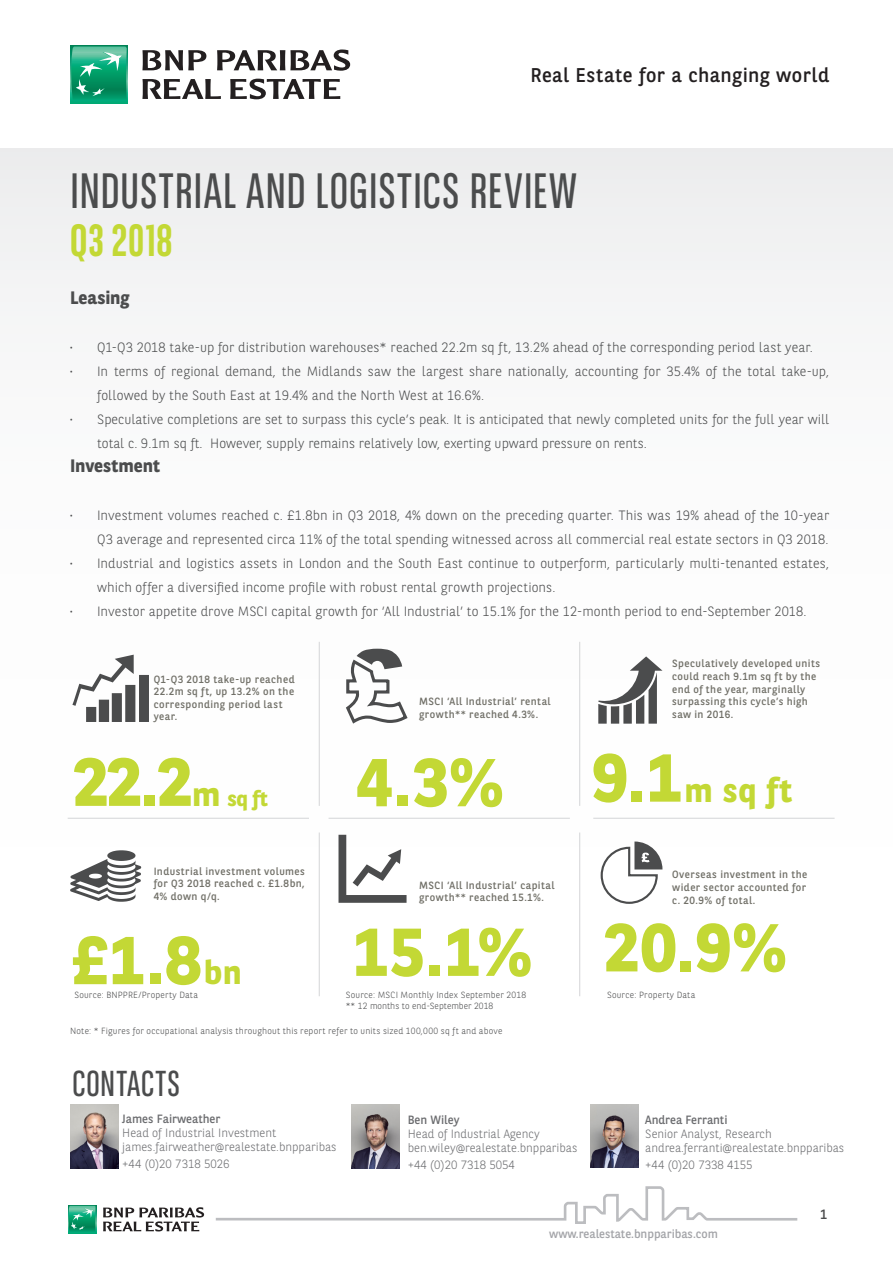
<style>
.page{position:relative;width:893px;height:1263px;background:#fff}
.page>*{position:absolute;margin:0;border:0;box-sizing:border-box;transform-origin:0 0}
._1_Headline{font:700 67.5px "BNPP Sans";color:#c3d835}
._1_Headline-2{font:700 67.5px "BNPP Sans";color:#c3d835}
._1_Headline-3{font:49.5px "BNPP Sans Condensed";letter-spacing:.02em;color:#4b4c4d}
._1_Headline-4{font:700 45px "BNPP Sans Condensed";letter-spacing:.02em;color:#c3d835}
._1_Headline-5{font:36px "BNPP Sans Condensed";letter-spacing:.025em;color:#4b4c4d}
._1_Headline-6{font:700 33px "BNPP Sans";color:#c3d835}
.t1{font:19.8px "BNPP Sans";letter-spacing:.025em;color:#231f20}
._1_Headline-7{font:700 18px "BNPP Sans";color:#4b4c4d}
.t2{font:300 13.5px/24px "BNPP Sans";letter-spacing:.005em;color:#4b4c4d}
.t3{font:13.5px "BNPP Sans";color:#4b4c4d}
.NAME{font:300 12px/14.2px "BNPP Sans";color:#6c6d70}
.t4{font:12px "BNPP Sans";color:#a4a5a9}
._1_Headline-8{font:10.5px/12.6px "BNPP Sans";letter-spacing:.045em;color:#717068}
._1_Headline-9{font:300 9px "BNPP Sans";letter-spacing:.02em;color:#4b4c4d}
._1_Headline-10{font:300 9px "BNPP Sans";color:#4b4c4d}
.s1{font-family:"BNPP Sans Condensed"}
.s2{font-size:33px}
.s3{font-size:21px}
.s4{font-size:67.5px}
.s5{font-style:inherit}
.s6{font-weight:400}
</style>
<div class="page">
<div style="left:0;top:149px;width:893px;height:1114px;background:linear-gradient(to right,#fbfbfb,#fbfbfb)"></div>
<div style="left:70px;top:45px;width:58px;height:58px;background:linear-gradient(to right,#00ab79,#00ab79)"></div>
<svg style="left:71px;top:47px;width:56px;height:54px;background:#2cab82"></svg>
<svg style="left:142px;top:50px;width:64px;height:20px"></svg>
<svg style="left:217px;top:49px;width:133px;height:22px"></svg>
<svg style="left:142px;top:79px;width:79px;height:20px"></svg>
<svg style="left:230px;top:79px;width:110px;height:20px"></svg>
<svg style="left:213px;top:1184px;width:587px;height:41px"></svg>
<svg style="left:68px;top:1205px;width:28px;height:28px"></svg>
<svg style="left:69px;top:1206px;width:27px;height:26px"></svg>
<svg style="left:103px;top:1207px;width:101px;height:24px"></svg>
<hr style="left:645px;top:1126px;width:221px;height:2px;background:#fff">
<hr style="left:122px;top:1125px;width:221px;height:2px;background:#fff">
<img style="left:70px;top:1104px;width:48px;height:64px">
<hr style="left:408px;top:1126px;width:179px;height:2px;background:#fff">
<hr style="left:68px;top:818px;width:241px;height:1px;background:#d4d5d7">
<hr style="left:329px;top:818px;width:241px;height:1px;background:#d4d5d7">
<hr style="left:593px;top:818px;width:242px;height:1px;background:#d4d5d7">
<hr style="left:319px;top:642px;width:1px;height:164px;background:#d4d5d7">
<hr style="left:579px;top:642px;width:1px;height:164px;background:#d4d5d7">
<hr style="left:319px;top:832px;width:1px;height:164px;background:#d4d5d7">
<hr style="left:579px;top:832px;width:1px;height:164px;background:#d4d5d7">
<svg style="left:72px;top:655px;width:77px;height:67px"></svg>
<svg style="left:598px;top:656px;width:64px;height:68px"></svg>
<svg style="left:344px;top:649px;width:66px;height:77px"></svg>
<svg style="left:338px;top:835px;width:69px;height:68px"></svg>
<svg style="left:599px;top:841px;width:63px;height:64px"></svg>
<svg style="left:70px;top:850px;width:71px;height:52px"></svg>
<img style="left:351px;top:1104px;width:49px;height:64px">
<img style="left:590px;top:1104px;width:48px;height:64px">
<h3 class="t1" style="left:530px;top:61px;width:300px">Real Estate for a changing world</h3>
<p class="_1_Headline-3" style="left:70px;top:160px;width:508px">INDUSTRIAL AND LOGISTICS REVIEW</p>
<p class="_1_Headline-4" style="left:70px;top:214px;width:104px">Q3 2018</p>
<p class="_1_Headline-7" style="left:70px;top:285px;width:61px">Leasing</p>
<p class="t2" style="left:70px;top:334px;width:744px"><span class="s1">•</span> Q1-Q3 2018 take-up for distribution warehouses* reached 22.2m sq ft, 13.2% ahead of the corresponding period last year.</p>
<p class="t2" style="left:97px;top:358px;width:733px;text-indent:-27px"><span class="s1">•</span> In terms of regional demand, the Midlands saw the largest share nationally, accounting for 35.4% of the total take-up, followed by the South East at 19.4% and the North West at 16.6%.</p>
<p class="t2" style="left:97px;top:406px;width:734px;text-indent:-27px"><span class="s1">•</span> Speculative completions are set to surpass this cycle’s peak. It is anticipated that newly completed units for the full year will total c. 9.1m sq ft. However, supply remains relatively low, exerting upward pressure on rents.</p>
<p class="_1_Headline-7" style="left:70px;top:453px;width:91px">Investment</p>
<p class="t2" style="left:70px;top:502px;width:761px;text-align:right"><span class="s1">•</span> Investment volumes reached c. £1.8bn in Q3 2018, 4% down on the preceding quarter. This was 19% ahead of the 10-year<br>Q3 average and represented circa 11% of the total spending witnessed across all commercial real estate sectors in Q3 2018.</p>
<p class="t2" style="left:97px;top:550px;width:733px;text-indent:-27px"><span class="s1">•</span> Industrial and logistics assets in London and the South East continue to outperform, particularly multi-tenanted estates, which offer a diversified income profile with robust rental growth projections.</p>
<p class="t2" style="left:70px;top:598px;width:738px"><span class="s1">•</span> Investor appetite drove MSCI capital growth for ‘All Industrial’ to 15.1% for the 12-month period to end-September 2018.</p>
<p class="_1_Headline-8" style="left:154px;top:672px;width:142px">Q1-Q3 2018 take-up reached<br>22.2m sq ft, up 13.2% on the corresponding period last year.</p>
<p class="_1_Headline-8" style="left:419px;top:695px;width:133px">MSCI ‘All Industrial’ rental growth** reached 4.3%.</p>
<p class="_1_Headline-8" style="left:672px;top:657px;width:150px">Speculatively developed units could reach 9.1m sq ft by the end of the year, marginally surpassing this cycle’s high saw in 2016.</p>
<p class="_1_Headline" style="left:73px;top:736px;width:196px">22.2<span class="s2">m</span> <span class="s3">sq ft</span></p>
<p class="_1_Headline-6" style="left:592px;top:768px;width:201px"><span class="s4">9.1</span>m sq ft</p>
<p class="_1_Headline" style="left:357px;top:737px;width:148px">4.3%</p>
<p class="_1_Headline-8" style="left:154px;top:864px;width:153px;text-align:justify">Industrial investment volumes for Q3 2018 reached c. £1.8bn, 4% down q/q.</p>
<p class="_1_Headline" style="left:72px;top:914px;width:171px">£1.8<span class="s2">bn</span></p>
<p class="_1_Headline-8" style="left:419px;top:878px;width:137px">MSCI ‘All Industrial’ capital growth** reached 15.1%.</p>
<p class="_1_Headline-8" style="left:672px;top:868px;width:137px;text-align:justify">Overseas investment in the wider sector accounted for c. 20.9% of total.</p>
<p class="_1_Headline" style="left:352px;top:906px;width:181px">15.1<span class="s5">%</span></p>
<p class="_1_Headline-2" style="left:604px;top:902px;width:184px">20.9%</p>
<p class="_1_Headline-9" style="left:346px;top:989px;width:182px">Source: MSCI Monthly Index September 2018</p>
<p class="_1_Headline-10" style="left:346px;top:999px;width:149px">** 12 months to end-September 2018</p>
<p class="_1_Headline-9" style="left:74px;top:989px;width:125px">Source: BNPPRE/Property Data</p>
<p class="_1_Headline-9" style="left:607px;top:989px;width:90px">Source: Property Data</p>
<p class="_1_Headline-9" style="left:70px;top:1025px;width:434px">Note: * Figures for occupational analysis throughout this report refer to units sized 100,000 sq ft and above</p>
<p class="_1_Headline-5" style="left:72px;top:1061px;width:109px">CONTACTS</p>
<p class="NAME" style="left:122px;top:1111px;width:216px"><span class="s6">James Fairweather<br></span>Head of Industrial Investment james.fairweather@realestate.bnpparibas</p>
<p class="NAME" style="left:122px;top:1156px;width:109px">+44 (0)20 7318 5026</p>
<p class="NAME" style="left:408px;top:1112px;width:171px"><span class="s6">Ben Wiley<br></span>Head of Industrial Agency ben.wiley@realestate.bnpparibas</p>
<p class="NAME" style="left:408px;top:1157px;width:109px">+44 (0)20 7318 5054</p>
<p class="NAME" style="left:645px;top:1112px;width:201px"><span class="s6">Andrea Ferranti<br></span>Senior Analyst, Research andrea.ferranti@realestate.bnpparibas</p>
<p class="NAME" style="left:645px;top:1157px;width:109px">+44 (0)20 7338 4155</p>
<p class="t3" style="left:820px;top:1205px;width:9px">1</p>
<p class="t4" style="left:549px;top:1225px;width:170px">www.realestate.bnpparibas.com</p>
</div>
